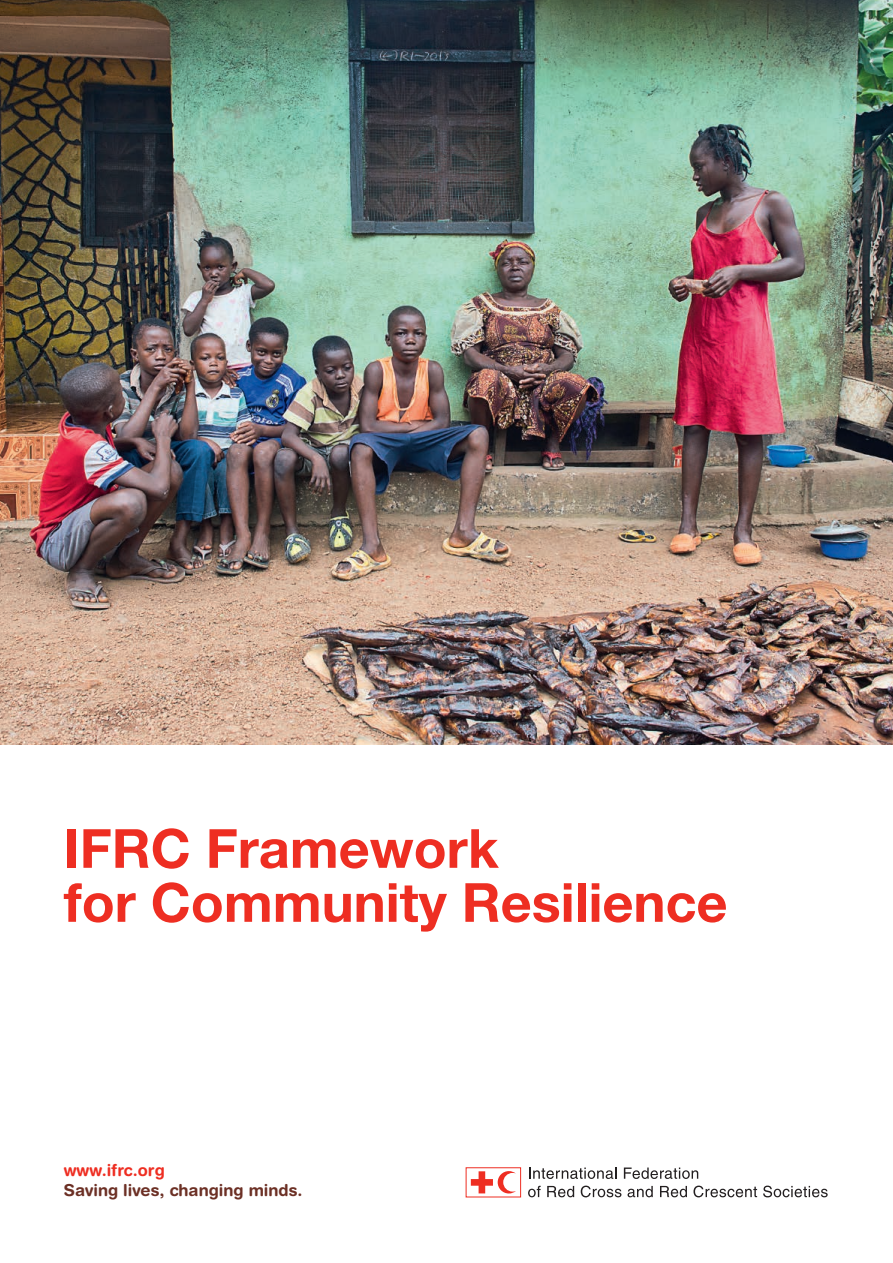
<style>
.page{position:relative;width:893px;height:1263px;background:#fff}
.page>*{position:absolute;margin:0;border:0;box-sizing:border-box;transform-origin:0 0}
.t1{font:700 54px/54px "Helvetica Neue LT Std";color:#ee2e22}
.t2{font:700 16.5px "Helvetica Rounded LT Std";color:#6c3025}
.t3{font:700 16.5px "Helvetica Rounded LT Std";color:#ee2e22}
</style>
<div class="page">
<img style="left:0;top:0;width:893px;height:744px">
<svg style="left:529px;top:1167px;width:87px;height:12px"></svg>
<svg style="left:624px;top:1167px;width:74px;height:12px"></svg>
<svg style="left:528px;top:1186px;width:13px;height:11px"></svg>
<svg style="left:547px;top:1186px;width:27px;height:11px"></svg>
<svg style="left:581px;top:1185px;width:40px;height:12px"></svg>
<svg style="left:628px;top:1186px;width:25px;height:11px"></svg>
<svg style="left:660px;top:1186px;width:27px;height:11px"></svg>
<svg style="left:693px;top:1185px;width:64px;height:12px"></svg>
<svg style="left:763px;top:1185px;width:65px;height:12px"></svg>
<svg style="left:465px;top:1167px;width:57px;height:31px"></svg>
<svg style="left:471px;top:1171px;width:45px;height:22px"></svg>
<div style="left:466px;top:1167px;width:55px;height:30px;border:1px solid #ee2e22"></div>
<p class="t1" style="left:64px;top:820px;width:665px">IFRC Framework<br>for Community Resilience</p>
<p class="t3" style="left:64px;top:1160px;width:102px">www.ifrc.org</p>
<p class="t2" style="left:64px;top:1180px;width:240px">Saving lives, changing minds.</p>
</div>
